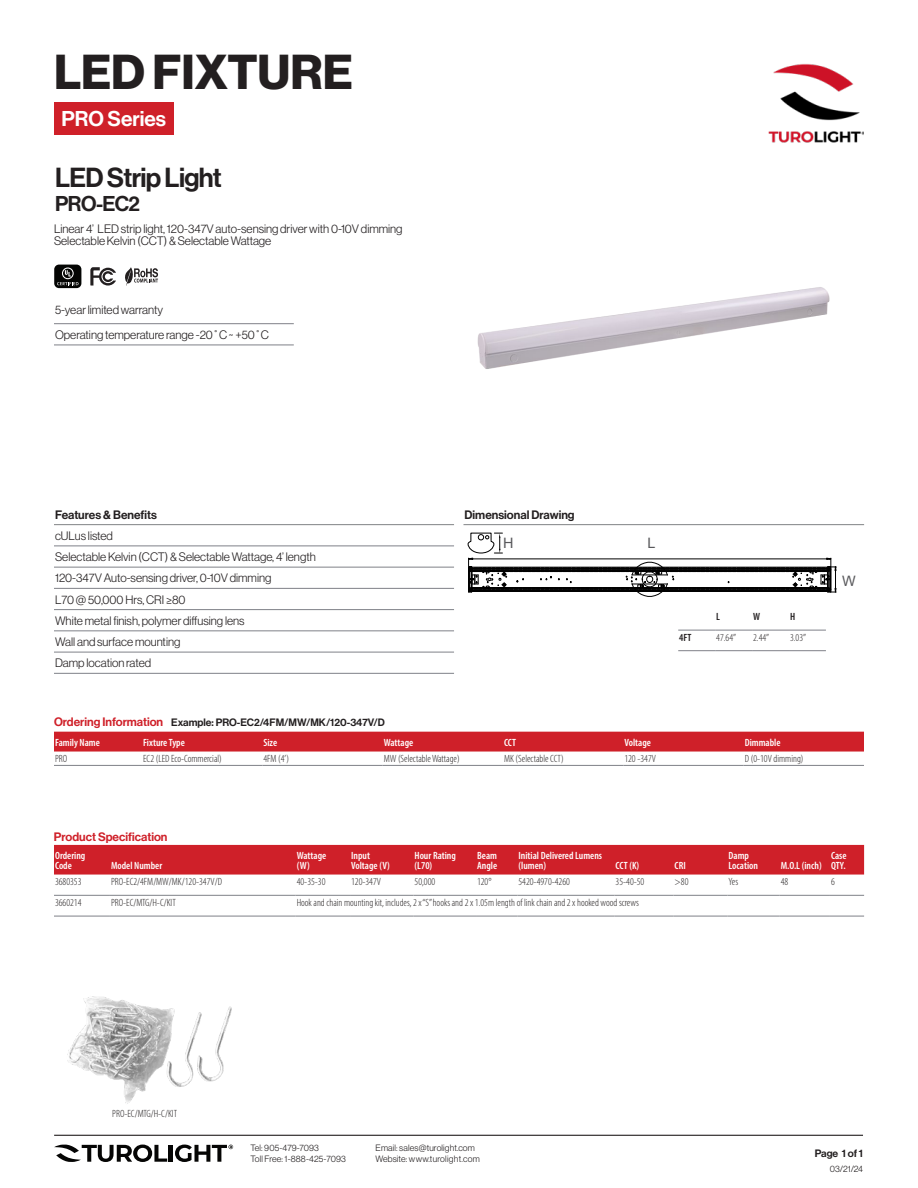
<style>
.page{position:relative;width:918px;height:1188px;background:#fff}
.page>*{position:absolute;margin:0;border:0;box-sizing:border-box;transform-origin:0 0}
.t1{font:48px "N Haas Grotesk DS Pro 75 Bd";color:#231f20}
.t2{font:27px "N Haas Grotesk DS Pro 65 Md";letter-spacing:-.025em;color:#231f20}
.t3{font:21px "N Haas Grotesk DS Pro 65 Md";color:#fff}
.t4{font:21px "N Haas Grotesk DS Pro 65 Md";letter-spacing:-.025em;color:#231f20}
.t5{font:14.4px "Arial";color:#58585b}
.t6{font:12px/21.3px "N Haas Grotesk DS Pro 45 Lt";color:#231f20}
.t7{font:12px "N Haas Grotesk DS Pro 65 Md";color:#231f20}
.t8{font:12px "N Haas Grotesk DS Pro 65 Md";color:#cf2029}
.comment{font:300 condensed 10.5px "Myriad Pro";color:#231f20}
.t9{font:600 condensed 10.5px/9.8px "Myriad Pro";color:#fff}
.t10{font:10.5px "N Haas Grotesk DS Pro 65 Md";color:#231f20}
.t11{font:600 condensed 10.5px "Myriad Pro";color:#231f20}
.t12{font:9px/10.8px "N Haas Grotesk DS Pro 45 Lt";letter-spacing:.015em;color:#231f20}
.s1{font-size:12px;color:#cf2029}
</style>
<div class="page">
<div style="left:54px;top:102px;width:120px;height:33px;background:#cf2029"></div>
<img style="left:769px;top:63px;width:95px;height:80px">
<hr style="left:169px;top:1145px;width:4px;height:17px;background:#050504">
<svg style="left:54px;top:1144px;width:113px;height:18px"></svg>
<svg style="left:175px;top:1145px;width:58px;height:17px"></svg>
<hr style="left:54px;top:1135px;width:809px;height:1px;background:#231f20">
<hr style="left:464px;top:524px;width:400px;height:1px;background:#808285">
<div style="left:54px;top:732px;width:810px;height:20px;background:#cf2029"></div>
<hr style="left:54px;top:765px;width:88px;height:1px;background:#7f8188">
<hr style="left:142px;top:765px;width:120px;height:1px;background:#7f8188">
<hr style="left:262px;top:765px;width:121px;height:1px;background:#7f8188">
<hr style="left:383px;top:765px;width:120px;height:1px;background:#7f8188">
<hr style="left:503px;top:765px;width:120px;height:1px;background:#7f8188">
<hr style="left:623px;top:765px;width:121px;height:1px;background:#7f8188">
<hr style="left:744px;top:765px;width:120px;height:1px;background:#7f8188">
<hr style="left:54px;top:323px;width:240px;height:1px;background:#7f8188">
<hr style="left:54px;top:345px;width:240px;height:1px;background:#7f8188">
<div style="left:54px;top:265px;width:27px;height:23px;background:#040503;border-radius:5px"></div>
<svg style="left:57px;top:268px;width:22px;height:17px"></svg>
<svg style="left:90px;top:267px;width:26px;height:19px"></svg>
<svg style="left:125px;top:267px;width:33px;height:19px"></svg>
<hr style="left:54px;top:546px;width:400px;height:1px;background:#7f8188">
<hr style="left:54px;top:567px;width:400px;height:1px;background:#7f8188">
<hr style="left:54px;top:588px;width:400px;height:1px;background:#7f8188">
<hr style="left:54px;top:609px;width:400px;height:1px;background:#7f8188">
<hr style="left:54px;top:524px;width:400px;height:1px;background:#808285">
<hr style="left:54px;top:631px;width:400px;height:1px;background:#7f8188">
<hr style="left:54px;top:652px;width:400px;height:1px;background:#7f8188">
<hr style="left:54px;top:673px;width:400px;height:1px;background:#7f8188">
<svg style="left:467px;top:532px;width:370px;height:65px"></svg>
<hr style="left:678px;top:650px;width:37px;height:1px;background:#7f8188">
<hr style="left:715px;top:650px;width:37px;height:1px;background:#7f8188">
<hr style="left:752px;top:650px;width:37px;height:1px;background:#7f8188">
<hr style="left:789px;top:650px;width:37px;height:1px;background:#7f8188">
<hr style="left:678px;top:630px;width:37px;height:1px;background:#7f8188">
<hr style="left:715px;top:630px;width:37px;height:1px;background:#7f8188">
<hr style="left:752px;top:630px;width:37px;height:1px;background:#7f8188">
<hr style="left:789px;top:630px;width:37px;height:1px;background:#7f8188">
<div style="left:54px;top:845px;width:810px;height:30px;background:#cf2029"></div>
<hr style="left:54px;top:895px;width:56px;height:1px;background:#7f8188">
<hr style="left:110px;top:895px;width:186px;height:1px;background:#7f8188">
<hr style="left:296px;top:895px;width:54px;height:1px;background:#7f8188">
<hr style="left:350px;top:895px;width:63px;height:1px;background:#7f8188">
<hr style="left:413px;top:895px;width:63px;height:1px;background:#7f8188">
<hr style="left:476px;top:895px;width:41px;height:1px;background:#7f8188">
<hr style="left:517px;top:895px;width:98px;height:1px;background:#7f8188">
<hr style="left:615px;top:895px;width:59px;height:1px;background:#7f8188">
<hr style="left:674px;top:895px;width:54px;height:1px;background:#7f8188">
<hr style="left:728px;top:895px;width:52px;height:1px;background:#7f8188">
<hr style="left:780px;top:895px;width:50px;height:1px;background:#7f8188">
<hr style="left:830px;top:895px;width:34px;height:1px;background:#7f8188">
<hr style="left:54px;top:916px;width:56px;height:1px;background:#7f8188">
<hr style="left:110px;top:916px;width:186px;height:1px;background:#7f8188">
<hr style="left:296px;top:916px;width:54px;height:1px;background:#7f8188">
<hr style="left:350px;top:916px;width:63px;height:1px;background:#7f8188">
<hr style="left:413px;top:916px;width:63px;height:1px;background:#7f8188">
<hr style="left:476px;top:916px;width:41px;height:1px;background:#7f8188">
<hr style="left:517px;top:916px;width:98px;height:1px;background:#7f8188">
<hr style="left:615px;top:916px;width:59px;height:1px;background:#7f8188">
<hr style="left:674px;top:916px;width:54px;height:1px;background:#7f8188">
<hr style="left:728px;top:916px;width:52px;height:1px;background:#7f8188">
<hr style="left:780px;top:916px;width:50px;height:1px;background:#7f8188">
<hr style="left:830px;top:916px;width:34px;height:1px;background:#7f8188">
<img style="left:477px;top:135px;width:370px;height:234px">
<img style="left:67px;top:996px;width:165px;height:108px">
<h1 class="t1" style="left:54px;top:44px;width:300px">LED FIXTURE</h1>
<h3 class="t3" style="left:62px;top:106px;width:106px">PRO Series</h3>
<h2 class="t2" style="left:55px;top:162px;width:168px">LED Strip Light</h2>
<h3 class="t4" style="left:55px;top:192px;width:87px">PRO-EC2</h3>
<p class="t6" style="left:54px;top:222px;width:350px;line-height:12.8px">Linear 4’ LED strip light, 120-347V auto-sensing driver with 0-10V dimming<br>Selectable Kelvin (CCT) &amp; Selectable Wattage</p>
<p class="t6" style="left:55px;top:298px;width:216px;line-height:24.6px">5-year limited warranty<br>Operating temperature range -20˚C ~ +50˚C</p>
<p class="t7" style="left:55px;top:507px;width:104px">Features &amp; Benefits</p>
<p class="t6" style="left:55px;top:525px;width:262px">cULus listed<br>Selectable Kelvin (CCT) &amp; Selectable Wattage, 4’ length<br>120-347V Auto-sensing driver, 0-10V dimming<br>L70 @ 50,000 Hrs, CRI ≥80<br>White metal finish, polymer diffusing lens<br>Wall and surface mounting<br>Damp location rated</p>
<p class="t5" style="left:503px;top:533px;width:12px">H</p>
<p class="t5" style="left:648px;top:533px;width:10px">L</p>
<p class="t7" style="left:465px;top:507px;width:112px">Dimensional Drawing</p>
<p class="t11" style="left:716px;top:610px;width:5px">L</p>
<p class="t11" style="left:753px;top:610px;width:9px">W</p>
<p class="t11" style="left:790px;top:610px;width:7px">H</p>
<p class="t11" style="left:679px;top:631px;width:14px">4FT</p>
<p class="comment" style="left:716px;top:631px;width:21px">47.64”</p>
<p class="comment" style="left:753px;top:631px;width:18px">2.44”</p>
<p class="comment" style="left:790px;top:631px;width:18px">3.03”</p>
<p class="t10" style="left:54px;top:717px;width:333px"><span class="s1">Ordering Information</span> Example: PRO-EC2/4FM/MW/MK/120-347V/D</p>
<p class="t9" style="left:55px;top:737px;width:46px">Family Name</p>
<p class="t9" style="left:143px;top:737px;width:43px">Fixture Type</p>
<p class="t9" style="left:263px;top:737px;width:15px">Size</p>
<p class="t9" style="left:384px;top:737px;width:31px">Wattage</p>
<p class="t9" style="left:504px;top:737px;width:14px">CCT</p>
<p class="t9" style="left:624px;top:737px;width:28px">Voltage</p>
<p class="t9" style="left:745px;top:737px;width:37px">Dimmable</p>
<p class="comment" style="left:55px;top:753px;width:14px">PRO</p>
<p class="comment" style="left:143px;top:753px;width:80px">EC2 (LED Eco-Commercial)</p>
<p class="comment" style="left:263px;top:753px;width:27px">4FM (4’)</p>
<p class="comment" style="left:384px;top:753px;width:77px">MW (Selectable Wattage)</p>
<p class="comment" style="left:504px;top:753px;width:61px">MK (Selectable CCT)</p>
<p class="comment" style="left:624px;top:753px;width:33px">120 -347V</p>
<p class="comment" style="left:745px;top:753px;width:60px">D (0-10V dimming)</p>
<p class="t8" style="left:54px;top:830px;width:115px">Product Specification</p>
<p class="t5" style="left:842px;top:571px;width:15px">W</p>
<p class="t9" style="left:55px;top:850px;width:32px">Ordering<br>Code</p>
<p class="t9" style="left:111px;top:860px;width:53px">Model Number</p>
<p class="t9" style="left:297px;top:850px;width:31px">Wattage (W)</p>
<p class="t9" style="left:351px;top:850px;width:40px">Input<br>Voltage (V)</p>
<p class="t9" style="left:415px;top:850px;width:43px">Hour Rating (L70)</p>
<p class="t9" style="left:477px;top:850px;width:22px">Beam<br>Angle</p>
<p class="t9" style="left:519px;top:850px;width:85px">Initial Delivered Lumens (lumen)</p>
<p class="t9" style="left:616px;top:860px;width:25px">CCT (K)</p>
<p class="t9" style="left:675px;top:860px;width:13px">CRI</p>
<p class="t9" style="left:729px;top:850px;width:31px">Damp<br>Location</p>
<p class="t9" style="left:781px;top:860px;width:42px">M.O.L (inch)</p>
<p class="t9" style="left:831px;top:850px;width:17px">Case<br>QTY.</p>
<p class="comment" style="left:55px;top:876px;width:28px">3680353</p>
<p class="comment" style="left:111px;top:876px;width:113px">PRO-EC2/4FM/MW/MK/120-347V/D</p>
<p class="comment" style="left:297px;top:876px;width:30px">40-35-30</p>
<p class="comment" style="left:351px;top:876px;width:31px">120-347V</p>
<p class="comment" style="left:415px;top:876px;width:22px">50,000</p>
<p class="comment" style="left:477px;top:876px;width:16px">120°</p>
<p class="comment" style="left:519px;top:876px;width:53px">5420-4970-4260</p>
<p class="comment" style="left:616px;top:876px;width:30px">35-40-50</p>
<p class="comment" style="left:675px;top:876px;width:15px">&gt;80</p>
<p class="comment" style="left:729px;top:876px;width:11px">Yes</p>
<p class="comment" style="left:781px;top:876px;width:9px">48</p>
<p class="comment" style="left:831px;top:876px;width:5px">6</p>
<p class="comment" style="left:55px;top:897px;width:28px">3660214</p>
<p class="comment" style="left:111px;top:897px;width:66px">PRO-EC/MTG/H-C/KIT</p>
<p class="comment" style="left:297px;top:897px;width:344px">Hook and chain mounting kit, includes, 2 x “S” hooks and 2 x 1.05m length of link chain and 2 x hooked wood screws</p>
<p class="comment" style="left:112px;top:1107px;width:66px">PRO-EC/MTG/H-C/KIT</p>
<p class="t12" style="left:250px;top:1143px;width:97px">Tel: 905-479-7093<br>Toll Free: 1-888-425-7093</p>
<p class="t12" style="left:376px;top:1143px;width:106px">Email: sales@turolight.com<br>Website: www.turolight.com</p>
<p class="t10" style="left:815px;top:1147px;width:50px">Page 1 of 1</p>
<p class="t12" style="left:830px;top:1164px;width:35px">03/21/24</p>
</div>
